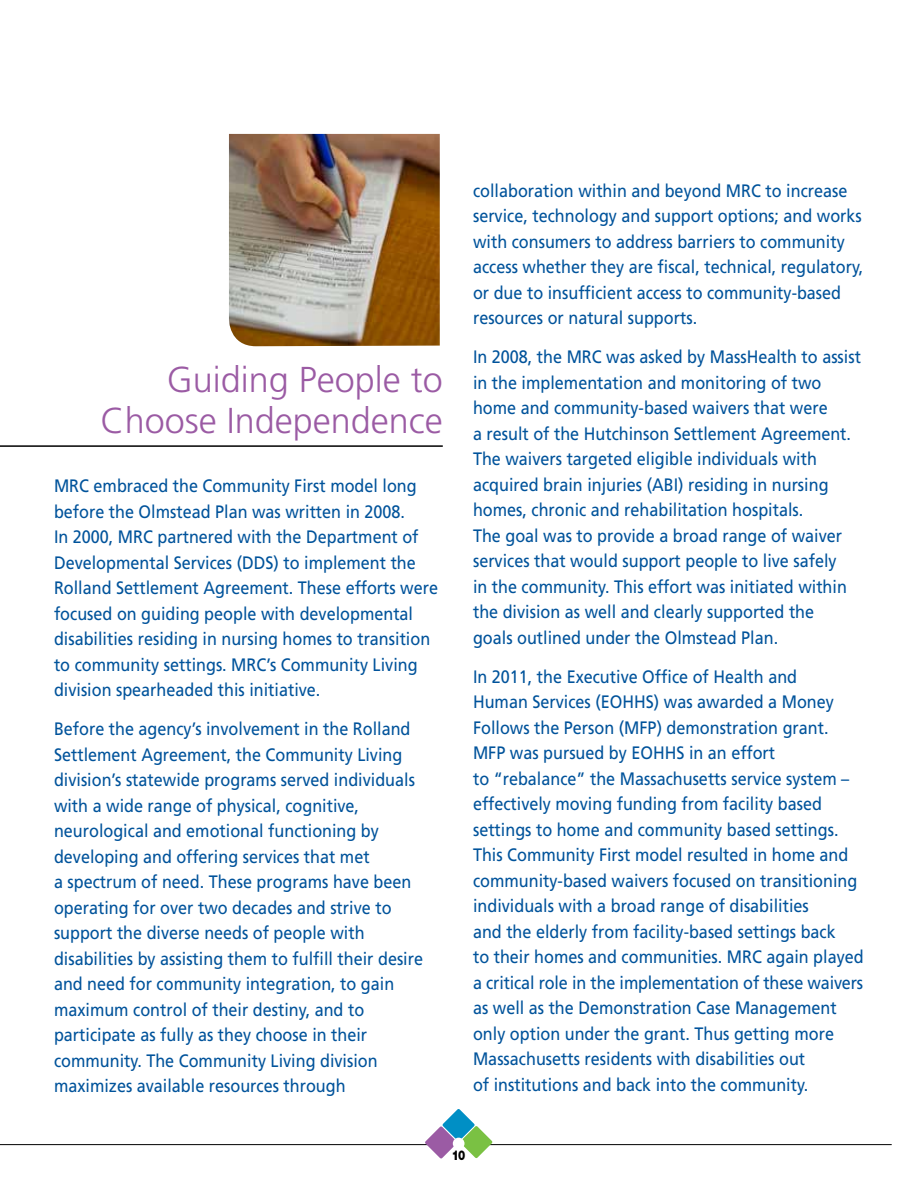
<style>
.page{position:relative;width:918px;height:1188px;background:#fff}
.page>*{position:absolute;margin:0;border:0;box-sizing:border-box;transform-origin:0 0}
.t1{font:300 36px/40.5px "Frutiger";color:#9b5ba4;text-align:right}
.t2{font:18px/25.5px "Frutiger";color:#00539b;scale:.9 1}
.t3{font:900 13.5px "Helvetica Neue";color:#000;scale:.8 1}
</style>
<div class="page">
<hr style="left:0;top:1144px;width:892px;height:1px;background:#000">
<svg style="left:424px;top:1109px;width:69px;height:50px"></svg>
<div style="left:453px;top:1138px;width:12px;height:11px;background:#fff;border-radius:50%"></div>
<hr style="left:0;top:445px;width:443px;height:2px;background:#000">
<img style="left:229px;top:134px;width:211px;height:212px">
<h1 class="t1" style="left:101px;top:360px;width:344px">Guiding People to<br>Choose Independence</h1>
<p class="t2" style="left:54px;top:473px;width:428px">MRC embraced the Community First model long before the Olmstead Plan was written in 2008.<br>In 2000, MRC partnered with the Department of Developmental Services (DDS) to implement the Rolland Settlement Agreement. These efforts were focused on guiding people with developmental disabilities residing in nursing homes to transition to community settings. MRC’s Community Living division spearheaded this initiative.</p>
<p class="t2" style="left:54px;top:716px;width:412px">Before the agency’s involvement in the Rolland Settlement Agreement, the Community Living division’s statewide programs served individuals with a wide range of physical, cognitive, neurological and emotional functioning by developing and offering services that met<br>a spectrum of need. These programs have been operating for over two decades and strive to support the diverse needs of people with disabilities by assisting them to fulfill their desire and need for community integration, to gain maximum control of their destiny, and to participate as fully as they choose in their community. The Community Living division maximizes available resources through</p>
<p class="t2" style="left:473px;top:178px;width:435px">collaboration within and beyond MRC to increase service, technology and support options; and works with consumers to address barriers to community access whether they are fiscal, technical, regulatory, or due to insufficient access to community-based resources or natural supports.</p>
<p class="t2" style="left:473px;top:344px;width:433px">In 2008, the MRC was asked by MassHealth to assist in the implementation and monitoring of two home and community-based waivers that were<br>a result of the Hutchinson Settlement Agreement.<br>The waivers targeted eligible individuals with acquired brain injuries (ABI) residing in nursing homes, chronic and rehabilitation hospitals.<br>The goal was to provide a broad range of waiver services that would support people to live safely<br>in the community. This effort was initiated within the division as well and clearly supported the<br>goals outlined under the Olmstead Plan.</p>
<p class="t2" style="left:473px;top:664px;width:436px">In 2011, the Executive Office of Health and<br>Human Services (EOHHS) was awarded a Money Follows the Person (MFP) demonstration grant.<br>MFP was pursued by EOHHS in an effort<br>to “rebalance” the Massachusetts service system – effectively moving funding from facility based settings to home and community based settings.<br>This Community First model resulted in home and community-based waivers focused on transitioning individuals with a broad range of disabilities<br>and the elderly from facility-based settings back<br>to their homes and communities. MRC again played a critical role in the implementation of these waivers as well as the Demonstration Case Management only option under the grant. Thus getting more Massachusetts residents with disabilities out<br>of institutions and back into the community.</p>
<p class="t3" style="left:452px;top:1147px;width:19px">10</p>
</div>
